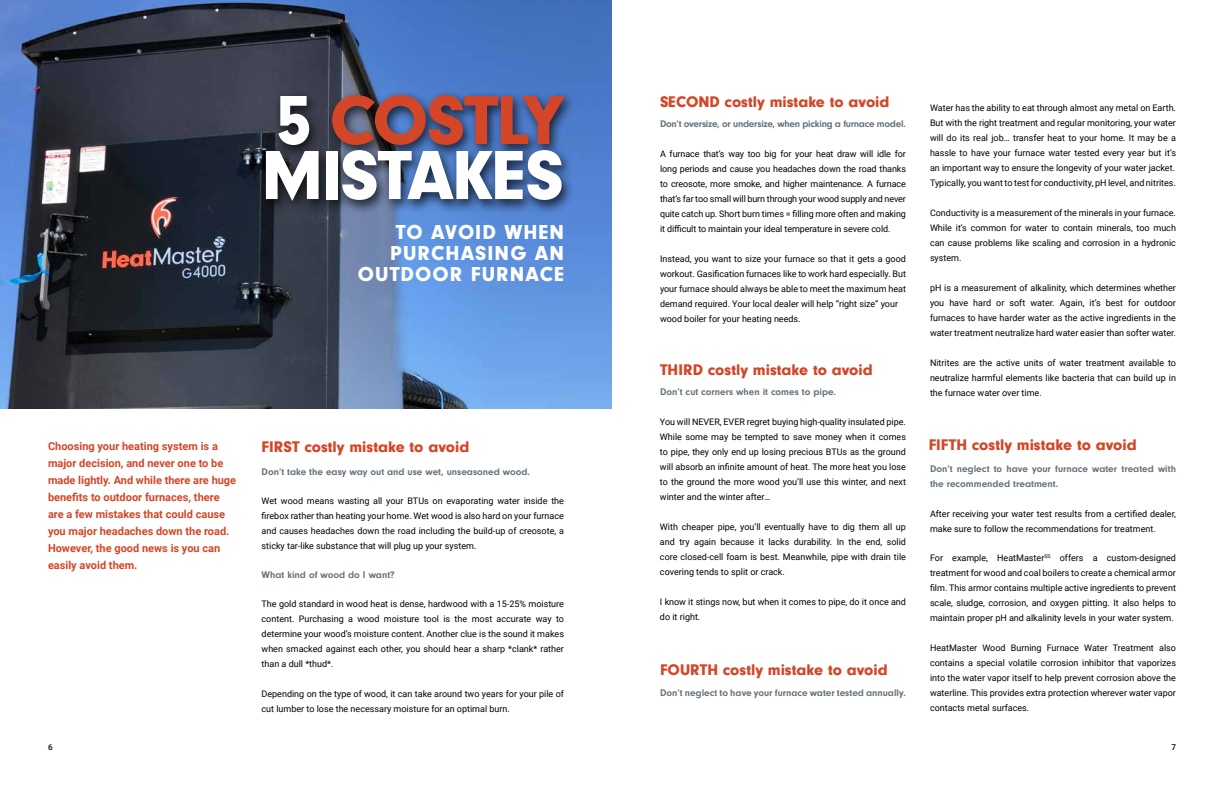
<style>
.page{position:relative;width:1224px;height:792px;background:#fff}
.page>*{position:absolute;margin:0;border:0;box-sizing:border-box;transform-origin:0 0}
.t1{font:900 72px/55px "Neuzeit Gro";letter-spacing:-.025em;color:#fff}
.t2{font:900 21px/21px "Neuzeit Gro";letter-spacing:.05em;color:#fff;text-align:right}
.t3{font:900 16px "Neuzeit Gro";color:#d34627}
.t4{font:700 11px/17px "Roboto";color:#d34627}
.t5{font:700 10px/15px "Neuzeit Gro";color:#66737d}
.t6{font:700 10px "Neuzeit Gro";letter-spacing:-.025em;color:#66737d}
.t7{font:9px/15px "Roboto";color:#000;text-align:justify}
.t8{font:500 8px "Roboto";color:#000}
.s1{color:#d34627}
</style>
<div class="page">
<img style="left:0;top:0;width:612px;height:408px">
<div style="left:259px;top:90px;width:318px;height:125px;background:#000;opacity:.75"></div>
<h1 class="t1" style="left:261px;top:93px;width:304px">5 <span class="s1">COSTLY<br></span>MISTAKES</h1>
<h2 class="t2" style="left:358px;top:221px;width:208px">TO AVOID WHEN<br>PURCHASING AN<br>OUTDOOR FURNACE</h2>
<p class="t4" style="left:48px;top:437px;width:171px">Choosing your heating system is a</p>
<h3 class="t3" style="left:262px;top:438px;width:209px">FIRST costly mistake to avoid</h3>
<p class="t4" style="left:48px;top:454px;width:190px">major decision, and never one to be made lightly. And while there are huge benefits to outdoor furnaces, there are a few mistakes that could cause you major headaches down the road.<br>However, the good news is you can easily avoid them.</p>
<p class="t5" style="left:262px;top:464px;width:270px">Don’t take the easy way out and use wet, unseasoned wood.</p>
<p class="t7" style="left:262px;top:493px;width:304px">Wet wood means wasting all your BTUs on evaporating water inside the firebox rather than heating your home. Wet wood is also hard on your furnace and causes headaches down the road including the build-up of creosote, a sticky tar-like substance that will plug up your system.</p>
<p class="t5" style="left:262px;top:567px;width:134px">What kind of wood do I want?</p>
<p class="t7" style="left:262px;top:596px;width:304px">The gold standard in wood heat is dense, hardwood with a 15-25% moisture content. Purchasing a wood moisture tool is the most accurate way to determine your wood’s moisture content. Another clue is the sound it makes when smacked against each other, you should hear a sharp *clank* rather than a dull *thud*.</p>
<p class="t7" style="left:262px;top:686px;width:304px">Depending on the type of wood, it can take around two years for your pile of cut lumber to lose the necessary moisture for an optimal burn.</p>
<h3 class="t3" style="left:660px;top:92px;width:231px">SECOND costly mistake to avoid</h3>
<p class="t6" style="left:660px;top:118px;width:247px">Don’t oversize, or undersize, when picking a furnace model.</p>
<p class="t7" style="left:660px;top:146px;width:248px">A furnace that’s way too big for your heat draw will idle for long periods and cause you headaches down the road thanks to creosote, more smoke, and higher maintenance. A furnace that’s far too small will burn through your wood supply and never quite catch up. Short burn times = filling more often and making it difficult to maintain your ideal temperature in severe cold.</p>
<p class="t7" style="left:660px;top:251px;width:248px;text-align:left">Instead, you want to size your furnace so that it gets a good workout. Gasification furnaces like to work hard especially. But your furnace should always be able to meet the maximum heat demand required. Your local dealer will help “right size” your wood boiler for your heating needs.</p>
<h3 class="t3" style="left:660px;top:361px;width:214px">THIRD costly mistake to avoid</h3>
<p class="t5" style="left:660px;top:384px;width:178px">Don’t cut corners when it comes to pipe.</p>
<p class="t7" style="left:660px;top:414px;width:248px">You will NEVER, EVER regret buying high-quality insulated pipe.<br>While some may be tempted to save money when it comes to pipe, they only end up losing precious BTUs as the ground will absorb an infinite amount of heat. The more heat you lose to the ground the more wood you’ll use this winter, and next winter and the winter after…</p>
<p class="t7" style="left:660px;top:519px;width:248px">With cheaper pipe, you’ll eventually have to dig them all up and try again because it lacks durability. In the end, solid core closed-cell foam is best. Meanwhile, pipe with drain tile covering tends to split or crack.</p>
<p class="t7" style="left:660px;top:594px;width:248px">I know it stings now, but when it comes to pipe, do it once and do it right.</p>
<h3 class="t3" style="left:660px;top:661px;width:229px">FOURTH costly mistake to avoid</h3>
<p class="t5" style="left:660px;top:685px;width:248px">Don’t neglect to have your furnace water tested annually.</p>
<p class="t7" style="left:930px;top:100px;width:248px">Water has the ability to eat through almost any metal on Earth.<br>But with the right treatment and regular monitoring, your water will do its real job… transfer heat to your home. It may be a hassle to have your furnace water tested every year but it’s an important way to ensure the longevity of your water jacket.<br>Typically, you want to test for conductivity, pH level, and nitrites.</p>
<p class="t7" style="left:930px;top:205px;width:247px">Conductivity is a measurement of the minerals in your furnace.<br>While it’s common for water to contain minerals, too much can cause problems like scaling and corrosion in a hydronic system.</p>
<p class="t7" style="left:930px;top:280px;width:248px">pH is a measurement of alkalinity, which determines whether you have hard or soft water. Again, it’s best for outdoor furnaces to have harder water as the active ingredients in the water treatment neutralize hard water easier than softer water.</p>
<p class="t7" style="left:930px;top:355px;width:248px">Nitrites are the active units of water treatment available to neutralize harmful elements like bacteria that can build up in the furnace water over time.</p>
<h3 class="t3" style="left:929px;top:436px;width:209px">FIFTH costly mistake to avoid</h3>
<p class="t5" style="left:930px;top:461px;width:248px">Don’t neglect to have your furnace water treated with the recommended treatment.</p>
<p class="t7" style="left:930px;top:506px;width:247px">After receiving your water test results from a certified dealer, make sure to follow the recommendations for treatment.</p>
<p class="t7" style="left:930px;top:550px;width:248px">For example, HeatMaster<sup>SS</sup> offers a custom-designed treatment for wood and coal boilers to create a chemical armor film. This armor contains multiple active ingredients to prevent scale, sludge, corrosion, and oxygen pitting. It also helps to maintain proper pH and alkalinity levels in your water system.</p>
<p class="t7" style="left:930px;top:640px;width:248px">HeatMaster Wood Burning Furnace Water Treatment also contains a special volatile corrosion inhibitor that vaporizes into the water vapor itself to help prevent corrosion above the waterline. This provides extra protection wherever water vapor contacts metal surfaces.</p>
<p class="t8" style="left:48px;top:742px;width:6px">6</p>
<p class="t8" style="left:1171px;top:742px;width:6px">7</p>
</div>
